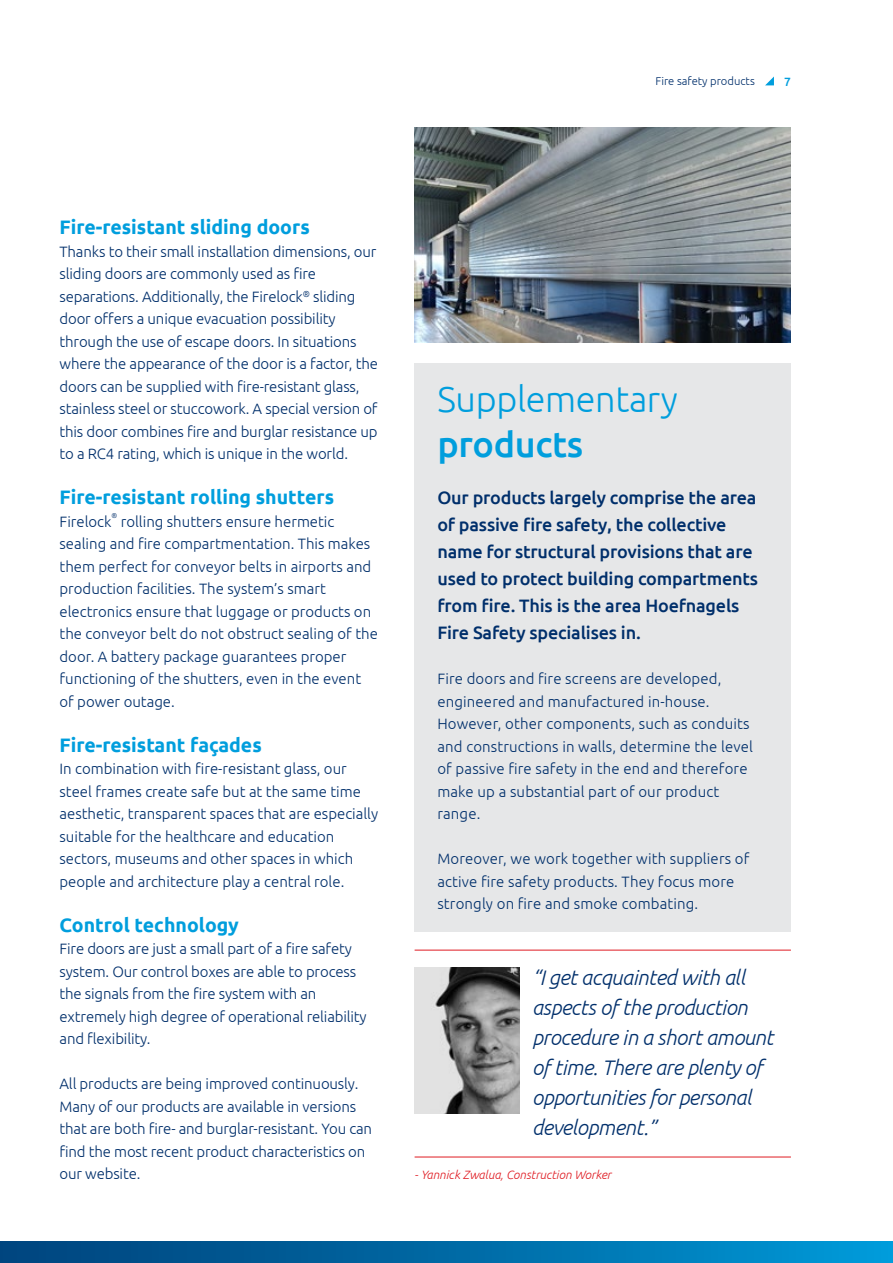
<style>
.page{position:relative;width:893px;height:1263px;background:#fff}
.page>*{position:absolute;margin:0;border:0;box-sizing:border-box;transform-origin:0 0}
.Kop_24_30_light{font:300 36px "Ubuntu";letter-spacing:-.01em;color:#009edd}
.Kop_24_30_medium{font:500 36px "Ubuntu";letter-spacing:-.01em;color:#009edd}
.Quote_15_20{font:italic 300 21px/30px "Ubuntu";letter-spacing:-.02em;color:#002f6b}
.Tussenkop_13_15{font:700 19.5px "Ubuntu";color:#009edd}
.Inleiding{font:500 18px/27px "Ubuntu";letter-spacing:-.01em;color:#002f6b}
.Bodytekst_10_15{font:300 15px/22.5px "Ubuntu";color:#002f6b}
.Quote_toelichting_ro{font:italic 300 12px "Ubuntu";color:#df1b22}
.t1{font:500 12px "Ubuntu";color:#009edd}
.Info_1{font:300 11.25px "Ubuntu";color:#002f6b}
.Bodytekst_10_15-2{font:300 7.05px "Ubuntu";color:#002f6b}
</style>
<div class="page">
<svg style="left:765px;top:77px;width:9px;height:8px"></svg>
<div style="left:415px;top:363px;width:376px;height:569px;background:#e6e7e8"></div>
<div style="left:0;top:1242px;width:893px;height:21px;background:linear-gradient(to right,#004079,#0098d6)"></div>
<hr style="left:415px;top:950px;width:376px;height:1px;background:#df1b22">
<hr style="left:415px;top:1156px;width:376px;height:1px;background:#df1b22">
<img style="left:415px;top:967px;width:104px;height:146px">
<img style="left:415px;top:127px;width:376px;height:216px">
<p class="Info_1" style="left:655px;top:75px;width:101px">Fire safety products</p>
<p class="t1" style="left:784px;top:74px;width:8px">7</p>
<p class="Tussenkop_13_15" style="left:60px;top:215px;width:252px">Fire-resistant sliding doors</p>
<p class="Bodytekst_10_15" style="left:60px;top:240px;width:320px">Thanks to their small installation dimensions, our sliding doors are commonly used as fire separations. Additionally, the Firelock<sup>®</sup> sliding door offers a unique evacuation possibility through the use of escape doors. In situations where the appearance of the door is a factor, the doors can be supplied with fire-resistant glass, stainless steel or stuccowork. A special version of this door combines fire and burglar resistance up to a RC4 rating, which is unique in the world.</p>
<p class="Tussenkop_13_15" style="left:60px;top:485px;width:276px">Fire-resistant rolling shutters</p>
<p class="Bodytekst_10_15" style="left:60px;top:510px;width:54px">Firelock</p>
<p class="Bodytekst_10_15-2" style="left:112px;top:511px;width:7px">®</p>
<p class="Bodytekst_10_15" style="left:60px;top:510px;width:320px;text-indent:61px">rolling shutters ensure hermetic sealing and fire compartmentation. This makes them perfect for conveyor belts in airports and production facilities. The system’s smart electronics ensure that luggage or products on the conveyor belt do not obstruct sealing of the door. A battery package guarantees proper functioning of the shutters, even in the event of power outage.</p>
<p class="Tussenkop_13_15" style="left:60px;top:733px;width:204px">Fire-resistant façades</p>
<p class="Bodytekst_10_15" style="left:60px;top:757px;width:320px">In combination with fire-resistant glass, our steel frames create safe but at the same time aesthetic, transparent spaces that are especially suitable for the healthcare and education sectors, museums and other spaces in which people and architecture play a central role.</p>
<p class="Tussenkop_13_15" style="left:60px;top:913px;width:181px">Control technology</p>
<p class="Bodytekst_10_15" style="left:60px;top:937px;width:309px">Fire doors are just a small part of a fire safety system. Our control boxes are able to process the signals from the fire system with an extremely high degree of operational reliability and flexibility.</p>
<p class="Bodytekst_10_15" style="left:60px;top:1072px;width:314px">All products are being improved continuously.<br>Many of our products are available in versions that are both fire- and burglar-resistant. You can find the most recent product characteristics on our website.</p>
<p class="Kop_24_30_light" style="left:437px;top:377px;width:242px">Supplementary</p>
<p class="Kop_24_30_medium" style="left:437px;top:421px;width:147px">products</p>
<p class="Inleiding" style="left:437px;top:483px;width:322px">Our products largely comprise the area of passive fire safety, the collective name for structural provisions that are used to protect building compartments from fire. This is the area Hoefnagels Fire Safety specialises in.</p>
<p class="Bodytekst_10_15" style="left:437px;top:667px;width:317px">Fire doors and fire screens are developed, engineered and manufactured in-house.<br>However, other components, such as conduits and constructions in walls, determine the level of passive fire safety in the end and therefore make up a substantial part of our product range.</p>
<p class="Bodytekst_10_15" style="left:437px;top:847px;width:314px">Moreover, we work together with suppliers of active fire safety products. They focus more strongly on fire and smoke combating.</p>
<p class="Quote_15_20" style="left:532px;top:962px;width:243px">“I get acquainted with all aspects of the production procedure in a short amount of time. There are plenty of opportunities for personal development.”</p>
<p class="Quote_toelichting_ro" style="left:415px;top:1167px;width:198px">- Yannick Zwalua, Construction Worker</p>
</div>
